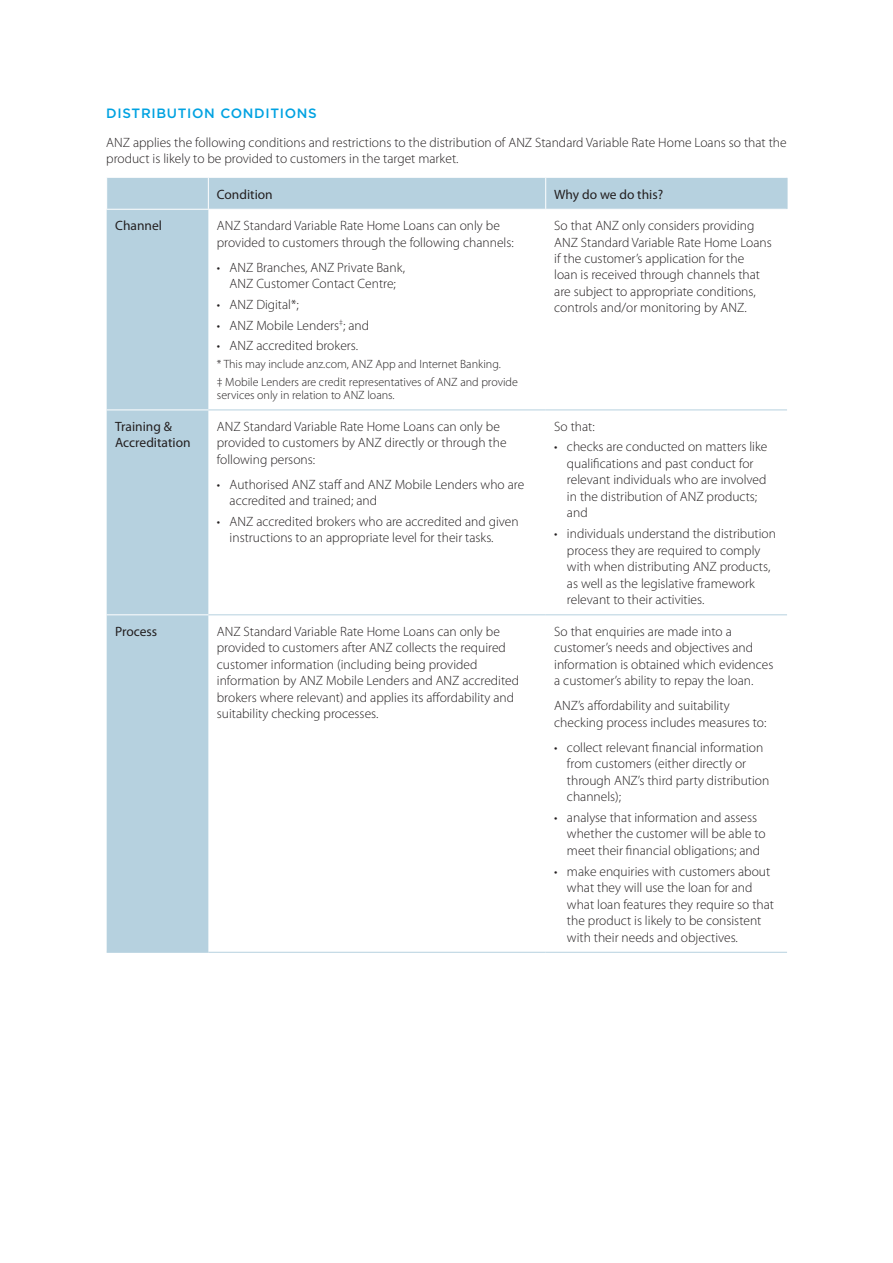
<style>
.page{position:relative;width:893px;height:1263px;background:#fff}
.page>*{position:absolute;margin:0;border:0;box-sizing:border-box;transform-origin:0 0}
.t1{font:300 13.5px/16.5px "Myriad Pro";color:#231f20}
.t2{font:13.5px/16.5px "Myriad Pro";color:#231f20}
.t3{font:500 13.5px "Gotham";letter-spacing:.05em;color:#00a2e1}
.t4{font:300 12px/13.5px "Myriad Pro";color:#231f20}
</style>
<div class="page">
<svg style="left:107px;top:178px;width:680px;height:774px"></svg>
<hr style="left:208px;top:409px;width:338px;height:1px;background:#b6d1df">
<hr style="left:546px;top:409px;width:241px;height:1px;background:#b6d1df">
<hr style="left:208px;top:614px;width:338px;height:1px;background:#b6d1df">
<hr style="left:546px;top:614px;width:241px;height:1px;background:#b6d1df">
<hr style="left:208px;top:952px;width:338px;height:1px;background:#b6d1df">
<hr style="left:546px;top:952px;width:241px;height:1px;background:#b6d1df">
<hr style="left:107px;top:952px;width:101px;height:1px;background:#b6d1df">
<hr style="left:107px;top:409px;width:101px;height:1px;background:#fff">
<hr style="left:107px;top:614px;width:101px;height:1px;background:#fff">
<hr style="left:208px;top:178px;width:1px;height:31px;background:#fff">
<hr style="left:545px;top:178px;width:1px;height:31px;background:#fff">
<hr style="left:106px;top:209px;width:102px;height:1px;background:#fff">
<hr style="left:208px;top:209px;width:338px;height:1px;background:#fff">
<hr style="left:546px;top:209px;width:241px;height:1px;background:#fff">
<hr style="left:787px;top:178px;width:1px;height:31px;background:#b6d1df">
<h2 class="t3" style="left:106px;top:105px;width:212px">DISTRIBUTION CONDITIONS</h2>
<p class="t1" style="left:106px;top:134px;width:682px">ANZ applies the following conditions and restrictions to the distribution of ANZ Standard Variable Rate Home Loans so that the product is likely to be provided to customers in the target market.</p>
<p class="t2" style="left:217px;top:186px;width:57px">Condition</p>
<p class="t2" style="left:554px;top:186px;width:111px">Why do we do this?</p>
<p class="t2" style="left:115px;top:217px;width:48px">Channel</p>
<p class="t1" style="left:217px;top:217px;width:298px">ANZ Standard Variable Rate Home Loans can only be provided to customers through the following channels:</p>
<p class="t1" style="left:217px;top:259px;width:190px;text-align:center">• ANZ Branches, ANZ Private Bank,<br>ANZ Customer Contact Centre;</p>
<p class="t1" style="left:217px;top:296px;width:83px">• ANZ Digital*;</p>
<p class="t1" style="left:217px;top:317px;width:154px">• ANZ Mobile Lenders<sup>‡</sup>; and</p>
<p class="t1" style="left:217px;top:337px;width:143px">• ANZ accredited brokers.</p>
<p class="t4" style="left:217px;top:357px;width:285px">* This may include anz.com, ANZ App and Internet Banking.</p>
<p class="t4" style="left:217px;top:375px;width:303px">‡ Mobile Lenders are credit representatives of ANZ and provide services only in relation to ANZ loans.</p>
<p class="t1" style="left:554px;top:217px;width:219px">So that ANZ only considers providing ANZ Standard Variable Rate Home Loans if the customer’s application for the<br>loan is received through channels that are subject to appropriate conditions, controls and/or monitoring by ANZ.</p>
<p class="t2" style="left:115px;top:418px;width:77px">Training &amp;<br>Accreditation</p>
<p class="t1" style="left:217px;top:418px;width:291px">ANZ Standard Variable Rate Home Loans can only be provided to customers by ANZ directly or through the following persons:</p>
<p class="t1" style="left:230px;top:476px;width:296px;text-indent:-13px">• Authorised ANZ staf and ANZ Mobile Lenders who are accredited and trained; and</p>
<p class="t1" style="left:230px;top:513px;width:291px;text-indent:-13px">• ANZ accredited brokers who are accredited and given instructions to an appropriate level for their tasks.</p>
<p class="t1" style="left:554px;top:418px;width:42px">So that:</p>
<p class="t1" style="left:567px;top:438px;width:202px;text-indent:-13px">• checks are conducted on matters like qualifcations and past conduct for relevant individuals who are involved in the distribution of ANZ products; and</p>
<p class="t1" style="left:567px;top:525px;width:211px;text-indent:-13px">• individuals understand the distribution process they are required to comply with when distributing ANZ products, as well as the legislative framework relevant to their activities.</p>
<p class="t2" style="left:115px;top:622px;width:44px">Process</p>
<p class="t1" style="left:217px;top:623px;width:304px">ANZ Standard Variable Rate Home Loans can only be provided to customers after ANZ collects the required customer information (including being provided information by ANZ Mobile Lenders and ANZ accredited brokers where relevant) and applies its afordability and suitability checking processes.</p>
<p class="t1" style="left:554px;top:623px;width:221px">So that enquiries are made into a customer’s needs and objectives and information is obtained which evidences a customer’s ability to repay the loan.</p>
<p class="t1" style="left:554px;top:697px;width:214px">ANZ’s afordability and suitability checking process includes measures to:</p>
<p class="t1" style="left:567px;top:739px;width:204px;text-indent:-13px">• collect relevant fnancial information from customers (either directly or through ANZ’s third party distribution channels);</p>
<p class="t1" style="left:567px;top:809px;width:200px;text-indent:-13px">• analyse that information and assess whether the customer will be able to meet their fnancial obligations; and</p>
<p class="t1" style="left:567px;top:863px;width:209px;text-indent:-13px">• make enquiries with customers about what they will use the loan for and what loan features they require so that the product is likely to be consistent with their needs and objectives.</p>
</div>
